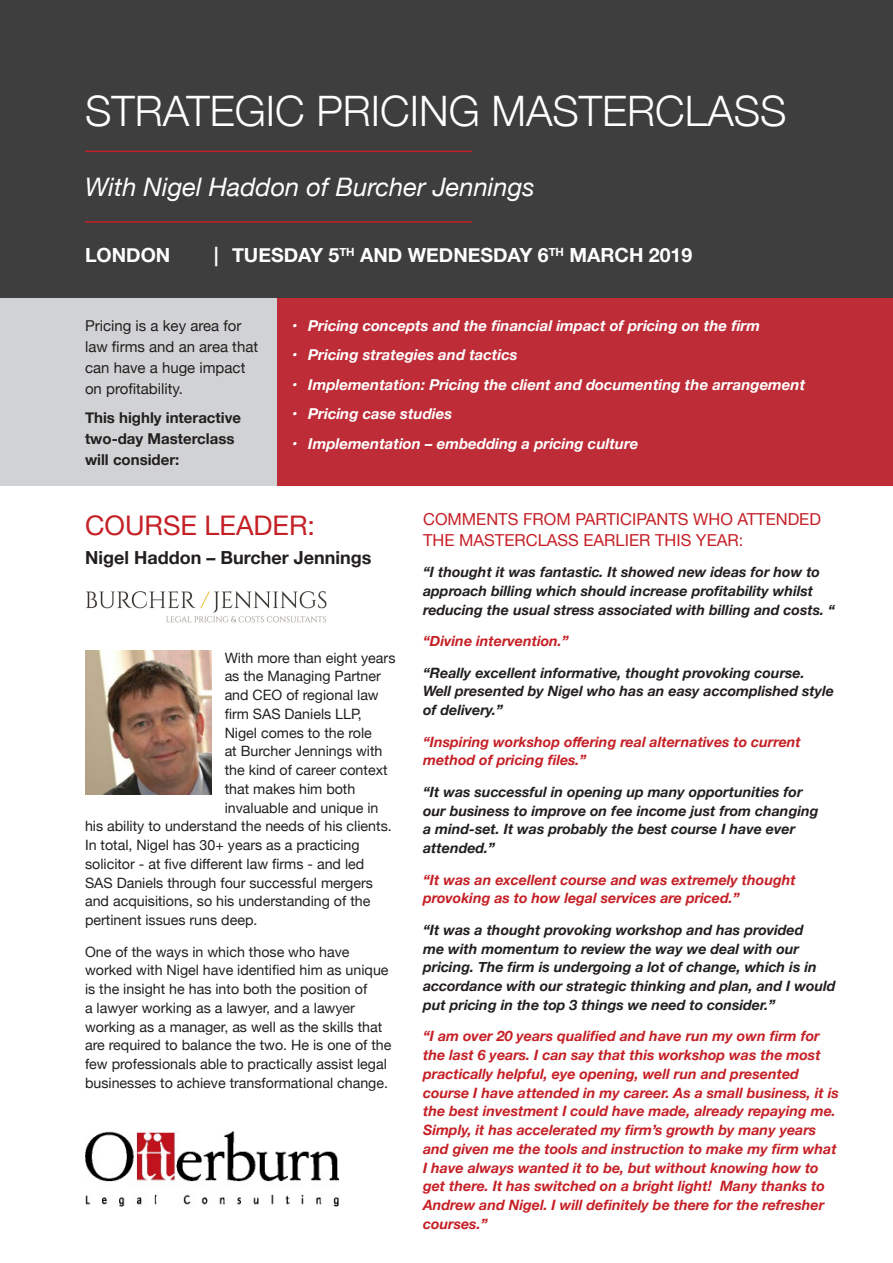
<style>
.page{position:relative;width:893px;height:1263px;background:#fff}
.page>*{position:absolute;margin:0;border:0;box-sizing:border-box;transform-origin:0 0}
.t1{font:300 42px "Helvetica Neue";color:#fff}
.t2{font:27px "Helvetica Neue";color:#c52026}
.t3{font:italic 25.5px "Helvetica Neue";color:#fff}
.t4{font:700 19.5px "Helvetica Neue";color:#fff}
.t5{font:700 18px "Helvetica Neue";color:#231f20}
.t6{font:16.5px/21px "Helvetica Neue";color:#c52026}
.t7{font:italic 700 15px "Helvetica Neue";color:#fff}
.t8{font:15px/21px "Helvetica Neue";color:#231f20}
.t9{font:700 15px/21px "Helvetica Neue";color:#231f20}
.t10{font:14.25px/18.8px "Helvetica Neue";color:#231f20}
.t11{font:italic 700 14.25px/18.8px "Helvetica Neue";color:#c52026}
.t12{font:italic 700 14.25px/18.8px "Helvetica Neue";color:#231f20}
</style>
<div class="page">
<img style="left:86px;top:591px;width:241px;height:32px">
<div style="left:0;top:298px;width:893px;height:187px;background:#d1d2d4"></div>
<div style="left:278px;top:298px;width:615px;height:187px;background:#be2c37"></div>
<div style="left:0;top:0;width:893px;height:298px;background:#3e3e3f"></div>
<hr style="left:85px;top:151px;width:387px;height:1px;background:#c52026">
<hr style="left:85px;top:221px;width:387px;height:2px;background:#c52026">
<img style="left:85px;top:1132px;width:253px;height:74px">
<img style="left:85px;top:651px;width:127px;height:144px">
<p class="t1" style="left:85px;top:77px;width:703px">STRATEGIC PRICING MASTERCLASS</p>
<p class="t3" style="left:85px;top:169px;width:451px">With Nigel Haddon of Burcher Jennings</p>
<p class="t4" style="left:85px;top:240px;width:87px">LONDON</p>
<p class="t4" style="left:214px;top:240px;width:480px">| TUESDAY 5<sup>TH</sup> AND WEDNESDAY 6<sup>TH</sup> MARCH 2019</p>
<p class="t8" style="left:85px;top:316px;width:175px">Pricing is a key area for law firms and an area that can have a huge impact on profitability.</p>
<p class="t9" style="left:85px;top:408px;width:158px">This highly interactive two-day Masterclass will consider:</p>
<p class="t7" style="left:291px;top:314px;width:470px">• Pricing concepts and the financial impact of pricing on the firm</p>
<p class="t7" style="left:291px;top:343px;width:228px">• Pricing strategies and tactics</p>
<p class="t7" style="left:291px;top:373px;width:515px">• Implementation: Pricing the client and documenting the arrangement</p>
<p class="t7" style="left:291px;top:402px;width:162px">• Pricing case studies</p>
<p class="t7" style="left:291px;top:432px;width:348px">• Implementation – embedding a pricing culture</p>
<p class="t2" style="left:85px;top:505px;width:232px">COURSE LEADER:</p>
<p class="t5" style="left:85px;top:543px;width:288px">Nigel Haddon – Burcher Jennings</p>
<p class="t10" style="left:225px;top:649px;width:172px">With more than eight years</p>
<p class="t10" style="left:225px;top:668px;width:158px">as the Managing Partner</p>
<p class="t10" style="left:225px;top:686px;width:156px">and CEO of regional law</p>
<p class="t10" style="left:225px;top:705px;width:139px">firm SAS Daniels LLP,</p>
<p class="t10" style="left:225px;top:724px;width:149px">Nigel comes to the role</p>
<p class="t10" style="left:225px;top:743px;width:159px">at Burcher Jennings with</p>
<p class="t10" style="left:225px;top:761px;width:164px">the kind of career context</p>
<p class="t10" style="left:225px;top:780px;width:132px">that makes him both</p>
<p class="t10" style="left:225px;top:799px;width:155px">invaluable and unique in</p>
<p class="t10" style="left:85px;top:818px;width:308px">his ability to understand the needs of his clients.</p>
<p class="t10" style="left:85px;top:836px;width:276px">In total, Nigel has 30+ years as a practicing</p>
<p class="t10" style="left:85px;top:855px;width:281px">solicitor - at five different law firms - and led</p>
<p class="t10" style="left:85px;top:874px;width:289px">SAS Daniels through four successful mergers</p>
<p class="t10" style="left:85px;top:893px;width:287px">and acquisitions, so his understanding of the</p>
<p class="t10" style="left:85px;top:911px;width:174px">pertinent issues runs deep.</p>
<p class="t10" style="left:85px;top:943px;width:308px">One of the ways in which those who have worked with Nigel have identified him as unique is the insight he has into both the position of<br>a lawyer working as a lawyer, and a lawyer working as a manager, as well as the skills that are required to balance the two. He is one of the few professionals able to practically assist legal businesses to achieve transformational change.</p>
<p class="t6" style="left:423px;top:509px;width:399px">COMMENTS FROM PARTICIPANTS WHO ATTENDED<br>THE MASTERCLASS EARLIER THIS YEAR:</p>
<p class="t12" style="left:423px;top:563px;width:413px">“I thought it was fantastic. It showed new ideas for how to approach billing which should increase profitability whilst reducing the usual stress associated with billing and costs. “</p>
<p class="t11" style="left:423px;top:632px;width:147px">“Divine intervention.”</p>
<p class="t12" style="left:423px;top:663px;width:412px">“Really excellent informative, thought provoking course.<br>Well presented by Nigel who has an easy accomplished style of delivery.”</p>
<p class="t11" style="left:423px;top:732px;width:379px">“Inspiring workshop offering real alternatives to current method of pricing files.”</p>
<p class="t12" style="left:423px;top:783px;width:397px">“It was successful in opening up many opportunities for our business to improve on fee income just from changing a mind-set. It was probably the best course I have ever attended.”</p>
<p class="t11" style="left:423px;top:870px;width:374px">“It was an excellent course and was extremely thought provoking as to how legal services are priced.”</p>
<p class="t12" style="left:423px;top:921px;width:414px">“It was a thought provoking workshop and has provided<br>me with momentum to review the way we deal with our pricing. The firm is undergoing a lot of change, which is in accordance with our strategic thinking and plan, and I would put pricing in the top 3 things we need to consider.”</p>
<p class="t11" style="left:423px;top:1027px;width:417px">“I am over 20 years qualified and have run my own firm for the last 6 years. I can say that this workshop was the most practically helpful, eye opening, well run and presented course I have attended in my career. As a small business, it is the best investment I could have made, already repaying me.<br>Simply, it has accelerated my firm’s growth by many years and given me the tools and instruction to make my firm what I have always wanted it to be, but without knowing how to get there. It has switched on a bright light! Many thanks to Andrew and Nigel. I will definitely be there for the refresher courses.”</p>
</div>
